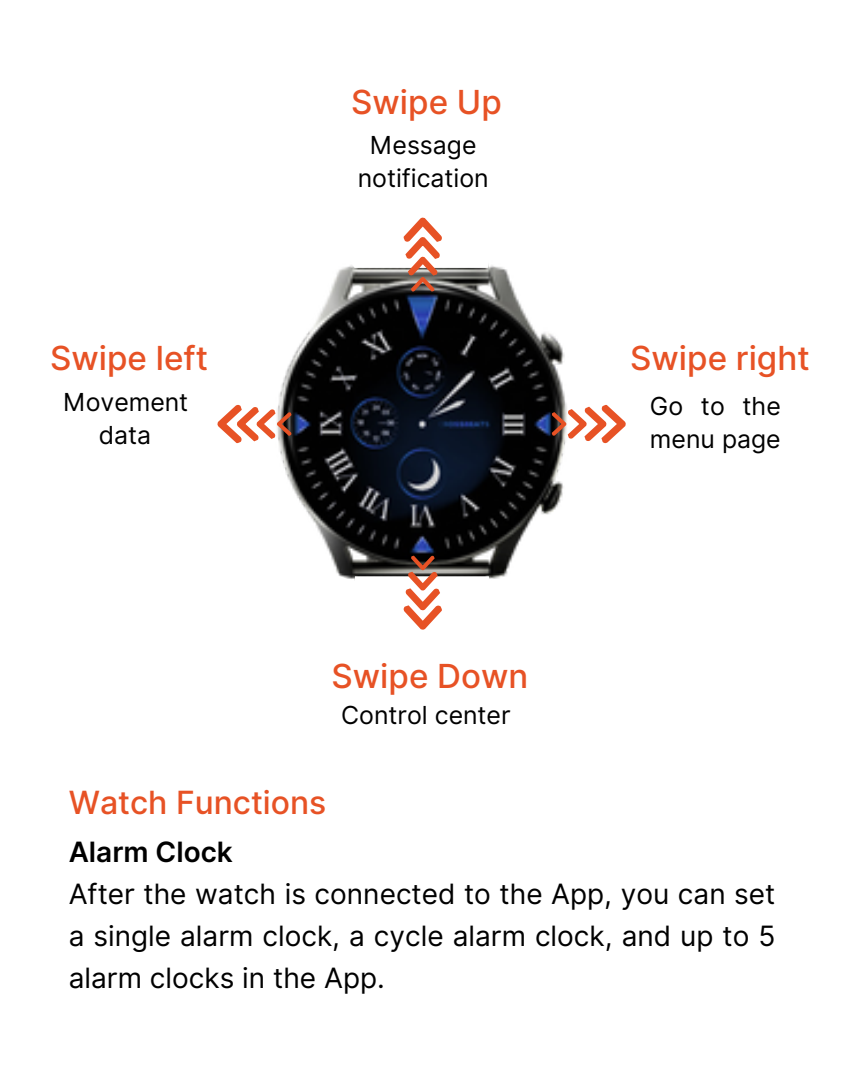
<style>
.page{position:relative;width:852px;height:1077px;background:#fff}
.page>*{position:absolute;margin:0;border:0;box-sizing:border-box;transform-origin:0 0}
.t1{font:500 33.2px "Inter";color:#e75225}
.t2{font:500 32px "Inter";color:#e75225}
.t3{font:28px/42px "Inter";color:#000}
.t4{font:24.8px/32.8px "Inter";color:#000;text-align:center}
.s1{font-weight:600}
</style>
<div class="page">
<img style="left:278px;top:264px;width:329px;height:316px">
<svg style="left:217px;top:405px;width:74px;height:38px"></svg>
<svg style="left:403px;top:218px;width:39px;height:74px"></svg>
<svg style="left:403px;top:556px;width:39px;height:74px"></svg>
<svg style="left:551px;top:405px;width:74px;height:38px"></svg>
<h1 class="t1" style="left:351px;top:82px;width:152px">Swipe Up</h1>
<p class="t1" style="left:50px;top:338px;width:159px">Swipe left</p>
<p class="t4" style="left:63px;top:386px;width:127px">Movement data</p>
<h1 class="t4" style="left:357px;top:129px;width:133px">Message notification</h1>
<p class="t1" style="left:331px;top:656px;width:198px">Swipe Down</p>
<h1 class="t4" style="left:341px;top:698px;width:171px">Control center</h1>
<h2 class="t2" style="left:69px;top:783px;width:259px">Watch Functions</h2>
<h1 class="t1" style="left:630px;top:338px;width:181px">Swipe right</h1>
<p class="t4" style="left:650px;top:390px;width:132px;text-align:left">Go to the menu page</p>
<p class="t3" style="left:69px;top:830px;width:708px"><span class="s1">Alarm Clock<br></span>After the watch is connected to the App, you can set a single alarm clock, a cycle alarm clock, and up to 5 alarm clocks in the App.</p>
</div>
